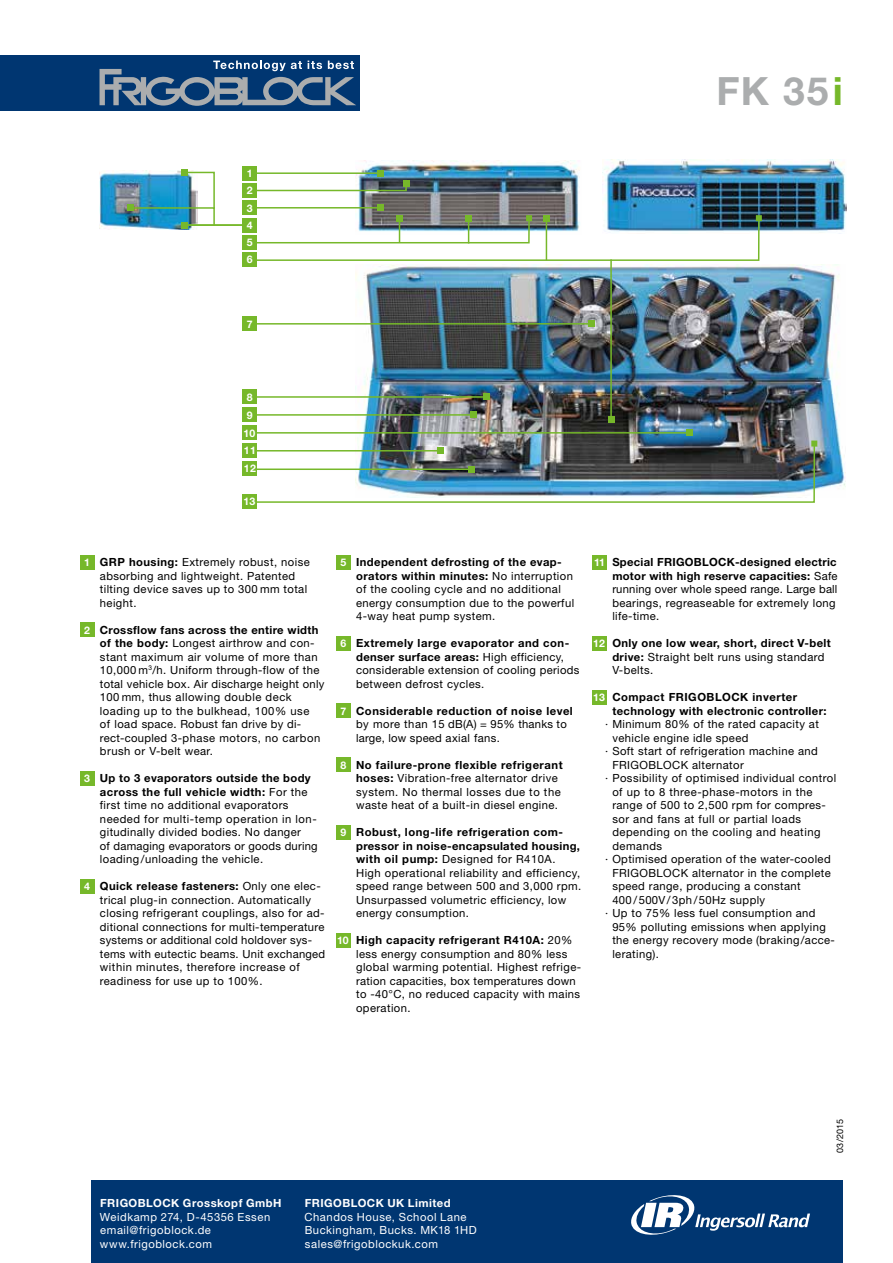
<style>
.page{position:relative;width:893px;height:1263px;background:#fff}
.page>*{position:absolute;margin:0;border:0;box-sizing:border-box;transform-origin:0 0}
.t1{font:700 39px "Helvetica Neue LT";color:#abadae}
.t2{font:11.25px/13.5px "Helvetica Neue LT";letter-spacing:.035em;color:#000}
.t3{font:700 11.25px/13.5px "Helvetica Neue LT";letter-spacing:.035em;color:#000}
.t4{font:11.25px/13.5px "Helvetica Neue LT";letter-spacing:.045em;color:#fff}
.t5{font:700 11.25px "Helvetica Neue LT";letter-spacing:.04em;color:#fff}
.t6{font:700 10.5px/18px "Helvetica Neue LT";letter-spacing:.02em;color:#fff}
.t7{font:9px "Helvetica Neue LT";letter-spacing:.025em;color:#000}
.s1{color:#76b82a}
.s2{font-weight:700}
.s3{font-weight:400}
</style>
<div class="page">
<div style="left:0;top:55px;width:359px;height:56px;background:#003671"></div>
<svg style="left:100px;top:61px;width:256px;height:45px"></svg>
<div style="left:91px;top:1180px;width:752px;height:83px;background:#003671"></div>
<svg style="left:631px;top:1195px;width:179px;height:40px"></svg>
<img style="left:355px;top:161px;width:225px;height:44px">
<img style="left:100px;top:172px;width:92px;height:57px">
<img style="left:603px;top:160px;width:243px;height:72px">
<img style="left:356px;top:265px;width:489px;height:225px">
<hr style="left:249px;top:323px;width:343px;height:2px;background:#76b82a">
<svg style="left:589px;top:321px;width:6px;height:6px"></svg>
<hr style="left:249px;top:414px;width:224px;height:2px;background:#76b82a">
<svg style="left:470px;top:412px;width:6px;height:6px"></svg>
<hr style="left:249px;top:396px;width:238px;height:2px;background:#76b82a">
<svg style="left:484px;top:394px;width:6px;height:6px"></svg>
<hr style="left:610px;top:259px;width:2px;height:160px;background:#76b82a">
<svg style="left:608px;top:416px;width:6px;height:6px"></svg>
<div style="left:242px;top:316px;width:15px;height:15px;background:#76b82a"></div>
<div style="left:242px;top:389px;width:15px;height:15px;background:#76b82a"></div>
<div style="left:242px;top:407px;width:15px;height:15px;background:#76b82a"></div>
<div style="left:242px;top:443px;width:15px;height:15px;background:#76b82a"></div>
<div style="left:242px;top:461px;width:15px;height:15px;background:#76b82a"></div>
<img style="left:257px;top:430px;width:560px;height:73px">
<div style="left:242px;top:183px;width:15px;height:15px;background:#76b82a"></div>
<div style="left:242px;top:200px;width:15px;height:15px;background:#76b82a"></div>
<svg style="left:257px;top:170px;width:152px;height:22px"></svg>
<div style="left:242px;top:166px;width:15px;height:15px;background:#76b82a"></div>
<div style="left:242px;top:235px;width:15px;height:15px;background:#76b82a"></div>
<div style="left:242px;top:252px;width:15px;height:15px;background:#76b82a"></div>
<div style="left:242px;top:494px;width:15px;height:15px;background:#76b82a"></div>
<div style="left:242px;top:425px;width:15px;height:15px;background:#76b82a"></div>
<div style="left:80px;top:622px;width:15px;height:15px;background:#76b82a"></div>
<div style="left:80px;top:771px;width:15px;height:15px;background:#76b82a"></div>
<div style="left:80px;top:879px;width:15px;height:15px;background:#76b82a"></div>
<div style="left:80px;top:555px;width:15px;height:15px;background:#76b82a"></div>
<div style="left:592px;top:636px;width:15px;height:15px;background:#76b82a"></div>
<div style="left:592px;top:690px;width:15px;height:15px;background:#76b82a"></div>
<div style="left:592px;top:555px;width:15px;height:15px;background:#76b82a"></div>
<div style="left:336px;top:636px;width:15px;height:15px;background:#76b82a"></div>
<div style="left:336px;top:703px;width:15px;height:15px;background:#76b82a"></div>
<div style="left:336px;top:757px;width:15px;height:15px;background:#76b82a"></div>
<div style="left:336px;top:825px;width:15px;height:15px;background:#76b82a"></div>
<div style="left:336px;top:933px;width:15px;height:15px;background:#76b82a"></div>
<div style="left:336px;top:555px;width:15px;height:15px;background:#76b82a"></div>
<hr style="left:184px;top:224px;width:66px;height:2px;background:#76b82a">
<div style="left:242px;top:218px;width:15px;height:15px;background:#76b82a"></div>
<img style="left:128px;top:169px;width:88px;height:59px">
<svg style="left:257px;top:205px;width:505px;height:57px"></svg>
<p class="t6" style="left:247px;top:164px;width:7px">1</p>
<p class="t6" style="left:247px;top:182px;width:7px;line-height:17.2px">2<br>3</p>
<p class="t6" style="left:247px;top:216px;width:7px">4</p>
<p class="t6" style="left:247px;top:233px;width:7px;line-height:17.4px">5<br>6</p>
<p class="t6" style="left:247px;top:315px;width:7px">7</p>
<h1 class="t1" style="left:717px;top:67px;width:128px">FK 35<span class="s1">i</span></h1>
<p class="t6" style="left:247px;top:388px;width:7px">8<br>9</p>
<p class="t6" style="left:244px;top:441px;width:14px">11<br>12</p>
<p class="t6" style="left:243px;top:424px;width:14px">10</p>
<p class="t6" style="left:243px;top:492px;width:14px">13</p>
<p class="t6" style="left:84px;top:553px;width:7px">1</p>
<p class="t6" style="left:84px;top:620px;width:7px">2</p>
<p class="t6" style="left:84px;top:769px;width:7px">3</p>
<p class="t6" style="left:84px;top:877px;width:7px">4</p>
<p class="t2" style="left:100px;top:555px;width:211px"><span class="s2">GRP housing:</span> Extremely robust, noise absorbing and lightweight. Patented tilting device saves up to 300 mm total height.</p>
<p class="t2" style="left:100px;top:623px;width:226px"><span class="s2">Crossflow fans across the entire width of the body:</span> Longest airthrow and con&shy;stant maximum air volume of more than 10,000 m<sup>3</sup>/h. Uniform through-flow of the total vehicle box. Air discharge height only 100 mm, thus allowing double deck loading up to the bulkhead, 100% use<br>of load space. Robust fan drive by di&shy;rect-coupled 3-phase motors, no carbon brush or V-belt wear.</p>
<p class="t2" style="left:100px;top:771px;width:219px"><span class="s2">Up to 3 evaporators outside the body across the full vehicle width:</span> For the first time no additional evaporators needed for multi-temp operation in lon&shy;gitudinally divided bodies. No danger<br>of damaging evaporators or goods during loading/unloading the vehicle.</p>
<p class="t2" style="left:100px;top:879px;width:227px"><span class="s2">Quick release fasteners:</span> Only one elec&shy;trical plug-in connection. Automatically closing refrigerant couplings, also for ad&shy;ditional connections for multi-temperature systems or additional cold holdover sys&shy;tems with eutectic beams. Unit exchanged within minutes, therefore increase of readiness for use up to 100%.</p>
<p class="t2" style="left:356px;top:555px;width:220px"><span class="s2">Independent defrosting of the evap&shy;orators within minutes:</span> No interruption of the cooling cycle and no additional energy consumption due to the powerful 4-way heat pump system.</p>
<p class="t2" style="left:356px;top:636px;width:225px"><span class="s2">Extremely large evaporator and con&shy;denser surface areas:</span> High efficiency, considerable extension of cooling periods between defrost cycles.</p>
<p class="t3" style="left:356px;top:703px;width:218px">Considerable reduction of noise level</p>
<p class="t2" style="left:356px;top:717px;width:212px">by more than 15 dB(A) = 95% thanks to large, low speed axial fans.</p>
<p class="t2" style="left:356px;top:758px;width:208px"><span class="s2">No failure-prone flexible refrigerant hoses:</span> Vibration-free alternator drive system. No thermal losses due to the waste heat of a built-in diesel engine.</p>
<p class="t2" style="left:356px;top:825px;width:227px"><span class="s2">Robust, long-life refrigeration com&shy;pressor in noise-encapsulated housing, with oil pump:</span> Designed for R410A.<br>High operational reliability and efficiency, speed range between 500 and 3,000 rpm.<br>Unsurpassed volumetric efficiency, low energy consumption.</p>
<p class="t2" style="left:356px;top:933px;width:227px"><span class="s2">High capacity refrigerant R410A:</span> 20% less energy consumption and 80% less global warming potential. Highest refrige&shy;ration capacities, box temperatures down to -40°C, no reduced capacity with mains operation.</p>
<p class="t6" style="left:340px;top:553px;width:7px">5</p>
<p class="t6" style="left:340px;top:634px;width:7px">6</p>
<p class="t6" style="left:340px;top:702px;width:7px">7</p>
<p class="t6" style="left:340px;top:755px;width:7px">8</p>
<p class="t6" style="left:340px;top:823px;width:7px">9</p>
<p class="t6" style="left:337px;top:931px;width:13px">10</p>
<p class="t2" style="left:612px;top:555px;width:227px"><span class="s2">Special FRIGOBLOCK-designed electric motor with high reserve capacities:</span> Safe running over whole speed range. Large ball bearings, regreaseable for extremely long life-time.</p>
<p class="t3" style="left:612px;top:636px;width:220px">Only one low wear, short, direct V-belt drive: <span class="s3">Straight belt runs using standard<br>V-belts.</span></p>
<p class="t3" style="left:612px;top:690px;width:216px">Compact FRIGOBLOCK inverter technology with electronic controller:</p>
<p class="t2" style="left:605px;top:717px;width:215px">· Minimum 80% of the rated capacity at</p>
<p class="t2" style="left:612px;top:731px;width:138px">vehicle engine idle speed</p>
<p class="t2" style="left:605px;top:744px;width:214px">· Soft start of refrigeration machine and</p>
<p class="t2" style="left:612px;top:758px;width:133px">FRIGOBLOCK alternator</p>
<p class="t2" style="left:605px;top:771px;width:233px">· Possibility of optimised individual control</p>
<p class="t2" style="left:612px;top:785px;width:202px">of up to 8 three-phase-motors in the</p>
<p class="t2" style="left:612px;top:798px;width:215px">range of 500 to 2,500 rpm for compres-</p>
<p class="t2" style="left:612px;top:812px;width:190px">sor and fans at full or partial loads</p>
<p class="t2" style="left:612px;top:825px;width:210px">depending on the cooling and heating</p>
<p class="t2" style="left:612px;top:839px;width:51px">demands</p>
<p class="t2" style="left:605px;top:852px;width:227px">· Optimised operation of the water-cooled</p>
<p class="t2" style="left:612px;top:866px;width:220px">FRIGOBLOCK alternator in the complete</p>
<p class="t2" style="left:612px;top:879px;width:190px">speed range, producing a constant</p>
<p class="t2" style="left:612px;top:893px;width:154px">400/500V/3ph/50Hz supply</p>
<p class="t2" style="left:605px;top:906px;width:212px">· Up to 75% less fuel consumption and</p>
<p class="t2" style="left:612px;top:920px;width:215px">95% polluting emissions when applying</p>
<p class="t2" style="left:612px;top:933px;width:224px">the energy recovery mode (braking/acce-</p>
<p class="t2" style="left:612px;top:947px;width:48px">lerating).</p>
<p class="t6" style="left:594px;top:553px;width:13px">11</p>
<p class="t6" style="left:593px;top:634px;width:13px">12</p>
<p class="t6" style="left:593px;top:688px;width:13px">13</p>
<p class="t5" style="left:100px;top:1196px;width:183px">FRIGOBLOCK Grosskopf GmbH</p>
<p class="t4" style="left:100px;top:1209px;width:172px">Weidkamp 274, D-45356 Essen email@frigoblock.de www.frigoblock.com</p>
<p class="t5" style="left:305px;top:1196px;width:147px">FRIGOBLOCK UK Limited</p>
<p class="t4" style="left:305px;top:1209px;width:174px">Chandos House, School Lane<br>Buckingham, Bucks. MK18 1HD sales@frigoblockuk.com</p>
<p class="t7" style="left:834px;top:1153px;width:36px;rotate:-90deg">03/2015</p>
</div>
